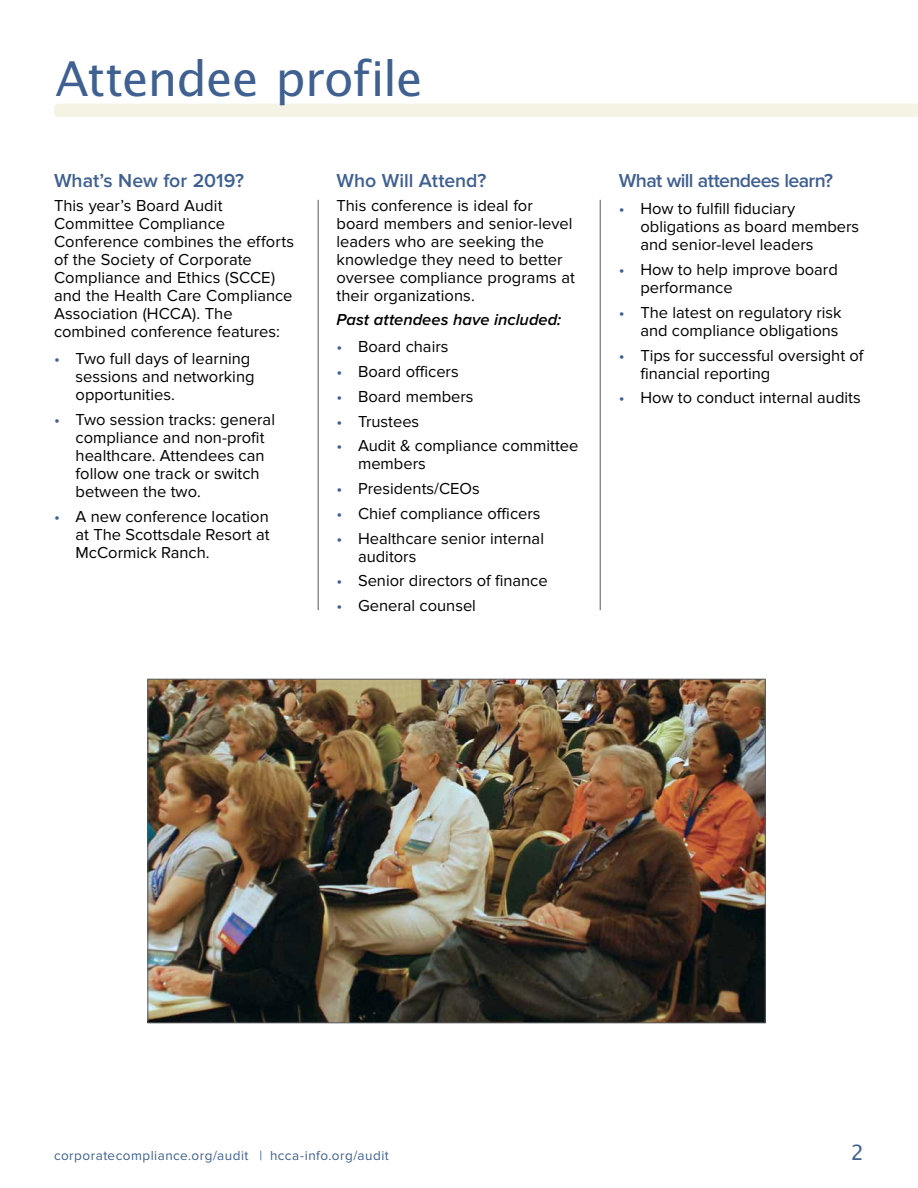
<style>
.page{position:relative;width:918px;height:1188px;background:#fff}
.page>*{position:absolute;margin:0;border:0;box-sizing:border-box;transform-origin:0 0}
.t1{font:48px "Lucida Sans Std";letter-spacing:-.015em;color:#3f6090}
.t2{font:21px "Lucida Sans Std";color:#3f6090}
.t3{font:600 19.5px "Proxima Nova";letter-spacing:-.01em;color:#3f6090}
.t4{font:600 19.5px "Proxima Nova";letter-spacing:-.035em;color:#3f6090}
.t5{font:16.5px/18px "Proxima Nova";color:#000}
.t6{font:italic 600 16.5px "Proxima Nova";color:#000}
.t7{font:13.5px "Proxima Nova";letter-spacing:.035em;color:#3f6090}
.s1{color:#3f6090}
</style>
<div class="page">
<div style="left:54px;top:104px;width:864px;height:13px;background:#f5f3e4"></div>
<hr style="left:318px;top:200px;width:1px;height:410px;background:#58595b">
<hr style="left:600px;top:200px;width:1px;height:410px;background:#58595b">
<img style="left:150px;top:681px;width:614px;height:340px">
<h1 class="t1" style="left:56px;top:51px;width:369px">Attendee profile</h1>
<p class="t3" style="left:54px;top:169px;width:192px">What’s New for 2019?</p>
<p class="t5" style="left:54px;top:196px;width:242px">This year’s Board Audit<br>Committee Compliance<br>Conference combines the efforts of the Society of Corporate<br>Compliance and Ethics (SCCE) and the Health Care Compliance<br>Association (HCCA). The combined conference features:</p>
<p class="t5" style="left:76px;top:350px;width:180px;text-indent:-22px"><span class="s1">•</span> Two full days of learning sessions and networking opportunities.</p>
<p class="t5" style="left:76px;top:411px;width:201px;text-indent:-22px"><span class="s1">•</span> Two session tracks: general compliance and non-profit healthcare. Attendees can follow one track or switch between the two.</p>
<p class="t5" style="left:76px;top:508px;width:195px;text-align:justify;text-indent:-22px"><span class="s1">•</span> A new conference location at The Scottsdale Resort at McCormick Ranch.</p>
<p class="t3" style="left:336px;top:169px;width:152px">Who Will Attend?</p>
<p class="t5" style="left:336px;top:196px;width:240px">This conference is ideal for board members and senior-level leaders who are seeking the knowledge they need to better oversee compliance programs at their organizations.</p>
<p class="t6" style="left:336px;top:310px;width:226px">Past attendees have included:</p>
<p class="t5" style="left:336px;top:338px;width:114px"><span class="s1">•</span> Board chairs</p>
<p class="t5" style="left:336px;top:363px;width:124px"><span class="s1">•</span> Board officers</p>
<p class="t5" style="left:336px;top:388px;width:139px"><span class="s1">•</span> Board members</p>
<p class="t5" style="left:336px;top:412px;width:84px"><span class="s1">•</span> Trustees</p>
<p class="t5" style="left:358px;top:437px;width:222px;text-indent:-22px"><span class="s1">•</span> Audit &amp; compliance committee members</p>
<p class="t5" style="left:336px;top:480px;width:145px"><span class="s1">•</span> Presidents/CEOs</p>
<p class="t5" style="left:336px;top:505px;width:206px"><span class="s1">•</span> Chief compliance officers</p>
<p class="t5" style="left:358px;top:529px;width:188px;text-indent:-22px"><span class="s1">•</span> Healthcare senior internal auditors</p>
<p class="t5" style="left:336px;top:572px;width:213px"><span class="s1">•</span> Senior directors of finance</p>
<p class="t5" style="left:336px;top:597px;width:141px"><span class="s1">•</span> General counsel</p>
<p class="t4" style="left:619px;top:169px;width:216px">What will attendees learn?</p>
<p class="t5" style="left:640px;top:200px;width:220px;text-indent:-22px"><span class="s1">•</span> How to fulfill fiduciary obligations as board members and senior-level leaders</p>
<p class="t5" style="left:640px;top:261px;width:199px;text-indent:-22px"><span class="s1">•</span> How to help improve board performance</p>
<p class="t5" style="left:619px;top:304px;width:224px;text-align:right"><span class="s1">•</span> The latest on regulatory risk and compliance obligations</p>
<p class="t5" style="left:640px;top:346px;width:226px;text-indent:-22px"><span class="s1">•</span> Tips for successful oversight of financial reporting</p>
<p class="t5" style="left:619px;top:389px;width:243px"><span class="s1">•</span> How to conduct internal audits</p>
<p class="t7" style="left:54px;top:1148px;width:336px">corporatecompliance.org/audit | hcca-info.org/audit</p>
<p class="t2" style="left:851px;top:1140px;width:15px">2</p>
</div>
